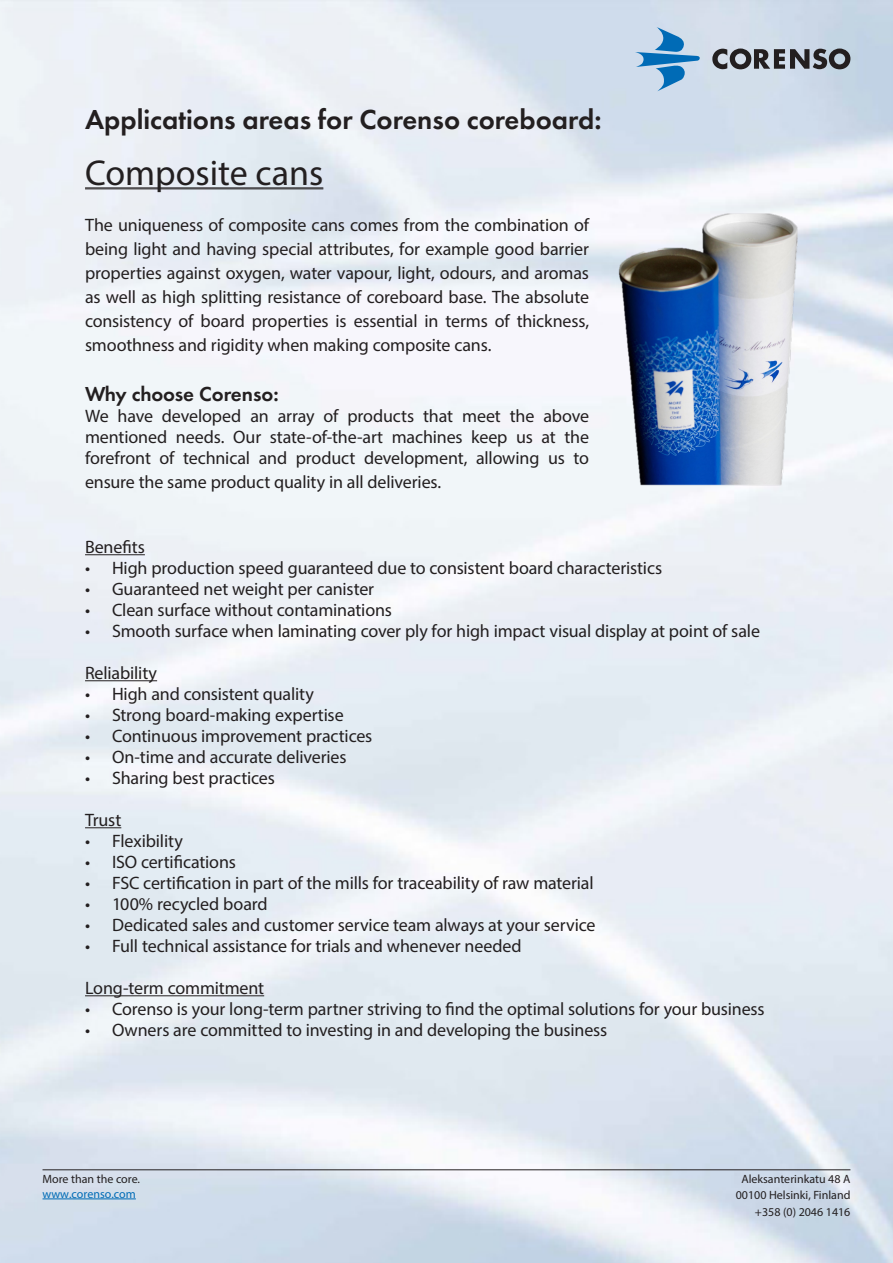
<style>
.page{position:relative;width:893px;height:1263px;background:#fff}
.page>*{position:absolute;margin:0;border:0;box-sizing:border-box;transform-origin:0 0}
.t1{font:36px "Myriad Pro";color:#231f20}
.t2{font:600 28.5px "Futura PT";color:#231f20}
.t3{font:600 21px "Futura PT";color:#231f20}
.t4{font:18px/24px "Myriad Pro";letter-spacing:-.01em;color:#231f20;text-align:justify}
.t5{font:12px "Myriad Pro";color:#231f20}
.t6{font:12px "Myriad Pro";color:#006bb6}
</style>
<div class="page">
<img style="left:0;top:0;width:893px;height:1263px">
<hr style="left:85px;top:188px;width:238px;height:1px;background:#231f20">
<hr style="left:85px;top:189px;width:238px;height:1px;background:#231f20">
<hr style="left:43px;top:1169px;width:807px;height:1px;background:#231f20">
<svg style="left:712px;top:49px;width:138px;height:20px;background:#6e7278"></svg>
<svg style="left:635px;top:27px;width:65px;height:64px;background:#8fb9da"></svg>
<hr style="left:85px;top:554px;width:60px;height:1px;background:#231f20">
<hr style="left:85px;top:680px;width:72px;height:1px;background:#231f20">
<hr style="left:85px;top:827px;width:36px;height:1px;background:#231f20">
<hr style="left:85px;top:995px;width:179px;height:1px;background:#231f20">
<hr style="left:43px;top:1198px;width:93px;height:1px;background:#006bb6">
<img style="left:598px;top:198px;width:210px;height:289px">
<p class="t2" style="left:85px;top:102px;width:518px">Applications areas for Corenso coreboard:</p>
<p class="t1" style="left:85px;top:150px;width:240px">Composite cans</p>
<p class="t4" style="left:85px;top:213px;width:506px">The uniqueness of composite cans comes from the combination of being light and having special attributes, for example good barrier properties against oxygen, water vapour, light, odours, and aromas as well as high splitting resistance of coreboard base. The absolute consistency of board properties is essential in terms of thickness, smoothness and rigidity when making composite cans.</p>
<p class="t3" style="left:85px;top:381px;width:195px">Why choose Corenso:</p>
<p class="t4" style="left:85px;top:405px;width:506px;line-height:21px">We have developed an array of products that meet the above mentioned needs. Our state-of-the-art machines keep us at the forefront of technical and product development, allowing us to</p>
<p class="t4" style="left:85px;top:470px;width:358px">ensure the same product quality in all deliveries.</p>
<p class="t4" style="left:85px;top:535px;width:61px">Benefits</p>
<p class="t4" style="left:85px;top:556px;width:579px">• High production speed guaranteed due to consistent board characteristics</p>
<p class="t4" style="left:85px;top:577px;width:291px">• Guaranteed net weight per canister</p>
<p class="t4" style="left:85px;top:598px;width:308px">• Clean surface without contaminations</p>
<p class="t4" style="left:85px;top:619px;width:676px">• Smooth surface when laminating cover ply for high impact visual display at point of sale</p>
<p class="t4" style="left:85px;top:661px;width:74px">Reliability</p>
<p class="t4" style="left:85px;top:682px;width:230px">• High and consistent quality</p>
<p class="t4" style="left:85px;top:703px;width:260px">• Strong board-making expertise</p>
<p class="t4" style="left:85px;top:724px;width:289px">• Continuous improvement practices</p>
<p class="t4" style="left:85px;top:745px;width:263px">• On-time and accurate deliveries</p>
<p class="t4" style="left:85px;top:766px;width:191px">• Sharing best practices</p>
<p class="t4" style="left:85px;top:808px;width:38px">Trust</p>
<p class="t4" style="left:85px;top:829px;width:99px">• Flexibility</p>
<p class="t4" style="left:85px;top:850px;width:152px">• ISO certifications</p>
<p class="t4" style="left:85px;top:871px;width:510px">• FSC certification in part of the mills for traceability of raw material</p>
<p class="t4" style="left:85px;top:892px;width:184px">• 100% recycled board</p>
<p class="t4" style="left:85px;top:913px;width:512px">• Dedicated sales and customer service team always at your service</p>
<p class="t4" style="left:85px;top:934px;width:438px">• Full technical assistance for trials and whenever needed</p>
<p class="t4" style="left:85px;top:976px;width:181px">Long-term commitment</p>
<p class="t4" style="left:85px;top:997px;width:681px">• Corenso is your long-term partner striving to find the optimal solutions for your business</p>
<p class="t4" style="left:85px;top:1018px;width:524px">• Owners are committed to investing in and developing the business</p>
<p class="t5" style="left:43px;top:1171px;width:99px">More than the core.</p>
<p class="t6" style="left:43px;top:1186px;width:95px">www.corenso.com</p>
<p class="t5" style="left:741px;top:1171px;width:111px">Aleksanterinkatu 48 A</p>
<p class="t5" style="left:736px;top:1188px;width:116px">00100 Helsinki, Finland</p>
<p class="t5" style="left:755px;top:1204px;width:97px">+358 (0) 2046 1416</p>
</div>
